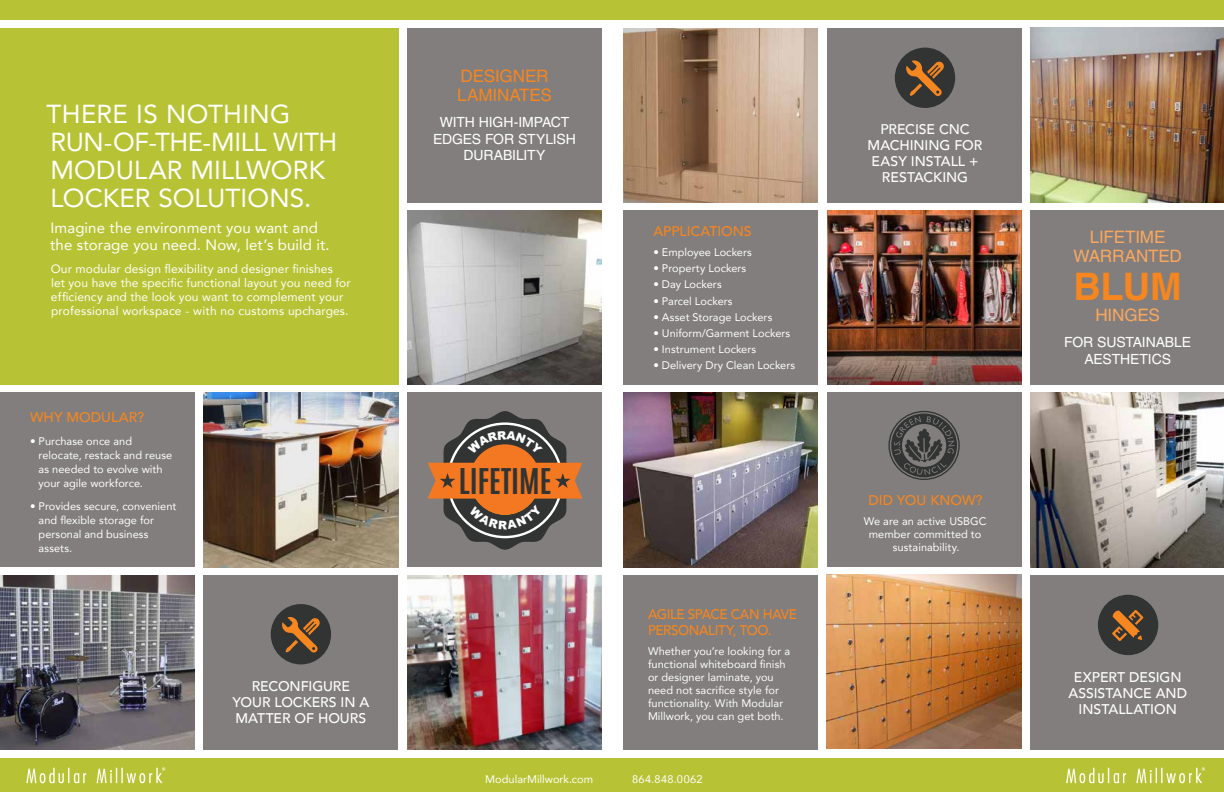
<style>
.page{position:relative;width:1224px;height:792px;background:#fff}
.page>*{position:absolute;margin:0;border:0;box-sizing:border-box;transform-origin:0 0}
.t1{font:700 38px "Helvetica LT Std";color:#f6861f}
.t2{font:700 29.6px "Antonio";color:#313432}
.t3{font:26px/28px "Avenir";letter-spacing:.005em;color:#fff}
.t4{font:17.1px/19px "Helvetica LT Std";letter-spacing:-.01em;color:#f9a75f;text-align:center}
.t5{font:17.1px/19px "Helvetica LT Std";letter-spacing:-.01em;color:#f6861f}
.t6{font:15px/17px "Avenir";letter-spacing:.005em;color:#fff}
.t7{font:500 14px/16px "Avenir";letter-spacing:-.005em;color:#fff;text-align:center}
.t8{font:14px/16.8px "Helvetica LT Std";letter-spacing:-.01em;color:#fff;text-align:center}
.t9{font:500 14px "Avenir";letter-spacing:-.015em;color:#f6861f}
.t10{font:500 14px/16px "Avenir";letter-spacing:-.015em;color:#f6861f;scale:.95 1}
.t11{font:12px/14px "Avenir";letter-spacing:.01em;color:#fff}
.t12{font:11px/13px "Avenir";letter-spacing:.005em;color:#fff}
.t13{font:11px "Avenir";letter-spacing:.025em;color:#fff}
</style>
<div class="page">
<div style="left:0;top:758px;width:621px;height:34px;background:#b7c334"></div>
<img style="left:407px;top:210px;width:195px;height:175px">
<div style="left:407px;top:393px;width:195px;height:174px;background:#817e7d"></div>
<img style="left:407px;top:575px;width:195px;height:175px">
<div style="left:407px;top:28px;width:195px;height:174px;background:#817e7d"></div>
<img style="left:204px;top:393px;width:194px;height:174px">
<div style="left:204px;top:575px;width:194px;height:175px;background:#817e7d"></div>
<div style="left:0;top:393px;width:195px;height:174px;background:#817e7d"></div>
<img style="left:0;top:575px;width:195px;height:175px">
<div style="left:0;top:28px;width:398px;height:357px;background:#b7c334"></div>
<div style="left:0;top:0;width:621px;height:19px;background:#b7c334"></div>
<svg style="left:26px;top:768px;width:60px;height:16px"></svg>
<svg style="left:97px;top:767px;width:68px;height:16px"></svg>
<div style="left:271px;top:604px;width:60px;height:60px;background:#313433;border-radius:50%"></div>
<svg style="left:282px;top:617px;width:38px;height:36px"></svg>
<div style="left:603px;top:758px;width:621px;height:34px;background:#b7c334"></div>
<div style="left:603px;top:0;width:621px;height:19px;background:#b7c334"></div>
<img style="left:827px;top:210px;width:194px;height:175px">
<svg style="left:1066px;top:768px;width:60px;height:16px"></svg>
<svg style="left:1136px;top:767px;width:69px;height:16px"></svg>
<div style="left:1030px;top:210px;width:194px;height:175px;background:#817e7d"></div>
<img style="left:1030px;top:393px;width:194px;height:174px">
<img style="left:1030px;top:28px;width:194px;height:174px">
<div style="left:827px;top:393px;width:194px;height:174px;background:#817e7d"></div>
<div style="left:827px;top:28px;width:194px;height:174px;background:#817e7d"></div>
<div style="left:623px;top:210px;width:195px;height:175px;background:#817e7d"></div>
<img style="left:623px;top:393px;width:195px;height:174px">
<div style="left:623px;top:575px;width:195px;height:175px;background:#817e7d"></div>
<img style="left:623px;top:28px;width:195px;height:174px">
<img style="left:827px;top:575px;width:194px;height:174px">
<div style="left:1030px;top:575px;width:194px;height:175px;background:#817e7d"></div>
<div style="left:1098px;top:595px;width:60px;height:60px;background:#313433;border-radius:50%"></div>
<svg style="left:1112px;top:610px;width:31px;height:31px"></svg>
<div style="left:895px;top:48px;width:60px;height:60px;background:#313433;border-radius:50%"></div>
<svg style="left:906px;top:60px;width:38px;height:36px"></svg>
<svg style="left:888px;top:411px;width:72px;height:69px"></svg>
<svg style="left:428px;top:411px;width:154px;height:139px"></svg>
<h3 class="t3" style="left:47px;top:99px;width:292px">THERE IS NOTHING<br>RUN-OF-THE-MILL WITH<br>MODULAR MILLWORK<br>LOCKER SOLUTIONS.</h3>
<h3 class="t6" style="left:50px;top:219px;width:281px">Imagine the environment you want and the storage you need. Now, let’s build it.</h3>
<p class="t11" style="left:51px;top:262px;width:301px">Our modular design flexibility and designer finishes<br>let you have the specific functional layout you need for efficiency and the look you want to complement your professional workspace - with no customs upcharges.</p>
<p class="t9" style="left:30px;top:405px;width:116px">WHY MODULAR?</p>
<p class="t12" style="left:39px;top:434px;width:135px;line-height:14px;text-indent:-9px">• Purchase once and relocate, restack and reuse as needed to evolve with your agile workforce.</p>
<p class="t12" style="left:39px;top:499px;width:139px;line-height:14px;text-indent:-9px">• Provides secure, convenient and flexible storage for personal and business assets.</p>
<p class="t7" style="left:233px;top:677px;width:138px">RECONFIGURE<br>YOUR LOCKERS IN A<br>MATTER OF HOURS</p>
<h3 class="t5" style="left:457px;top:66px;width:96px">DESIGNER<br>LAMINATES</h3>
<p class="t8" style="left:433px;top:113px;width:145px">WITH HIGH-IMPACT<br>EDGES FOR STYLISH<br>DURABILITY</p>
<h2 class="t2" style="left:459px;top:459px;width:94px">LIFETIME</h2>
<p class="t9" style="left:653px;top:219px;width:100px">APPLICATIONS</p>
<p class="t12" style="left:653px;top:245px;width:100px">• Employee Lockers</p>
<p class="t12" style="left:653px;top:262px;width:94px">• Property Lockers</p>
<p class="t12" style="left:653px;top:278px;width:70px">• Day Lockers</p>
<p class="t12" style="left:653px;top:294px;width:81px">• Parcel Lockers</p>
<p class="t12" style="left:653px;top:310px;width:120px">• Asset Storage Lockers</p>
<p class="t12" style="left:653px;top:326px;width:138px">• Uniform/Garment Lockers</p>
<p class="t12" style="left:653px;top:342px;width:104px">• Instrument Lockers</p>
<p class="t12" style="left:653px;top:359px;width:143px">• Delivery Dry Clean Lockers</p>
<p class="t12" style="left:485px;top:772px;width:109px">ModularMillwork.com</p>
<p class="t10" style="left:648px;top:605px;width:158px">AGILE SPACE CAN HAVE<br>PERSONALITY, TOO.</p>
<p class="t12" style="left:648px;top:644px;width:144px">Whether you’re looking for a functional whiteboard finish or designer laminate, you need not sacrifice style for functionality. With Modular<br>Millwork, you can get both.</p>
<p class="t13" style="left:632px;top:770px;width:72px">864.848.0062</p>
<p class="t7" style="left:868px;top:121px;width:116px">PRECISE CNC<br>MACHINING FOR<br>EASY INSTALL +<br>RESTACKING</p>
<p class="t9" style="left:868px;top:488px;width:116px">DID YOU KNOW?</p>
<p class="t12" style="left:864px;top:514px;width:124px;text-align:center">We are an active USBGC member committed to sustainability.</p>
<h3 class="t4" style="left:1074px;top:228px;width:110px">LIFETIME<br>WARRANTED</h3>
<h1 class="t1" style="left:1074px;top:264px;width:110px">BLUM</h1>
<h3 class="t4" style="left:1095px;top:306px;width:66px">HINGES</h3>
<p class="t8" style="left:1064px;top:334px;width:129px">FOR SUSTAINABLE<br>AESTHETICS</p>
<p class="t7" style="left:1068px;top:668px;width:120px">EXPERT DESIGN<br>ASSISTANCE AND<br>INSTALLATION</p>
</div>
